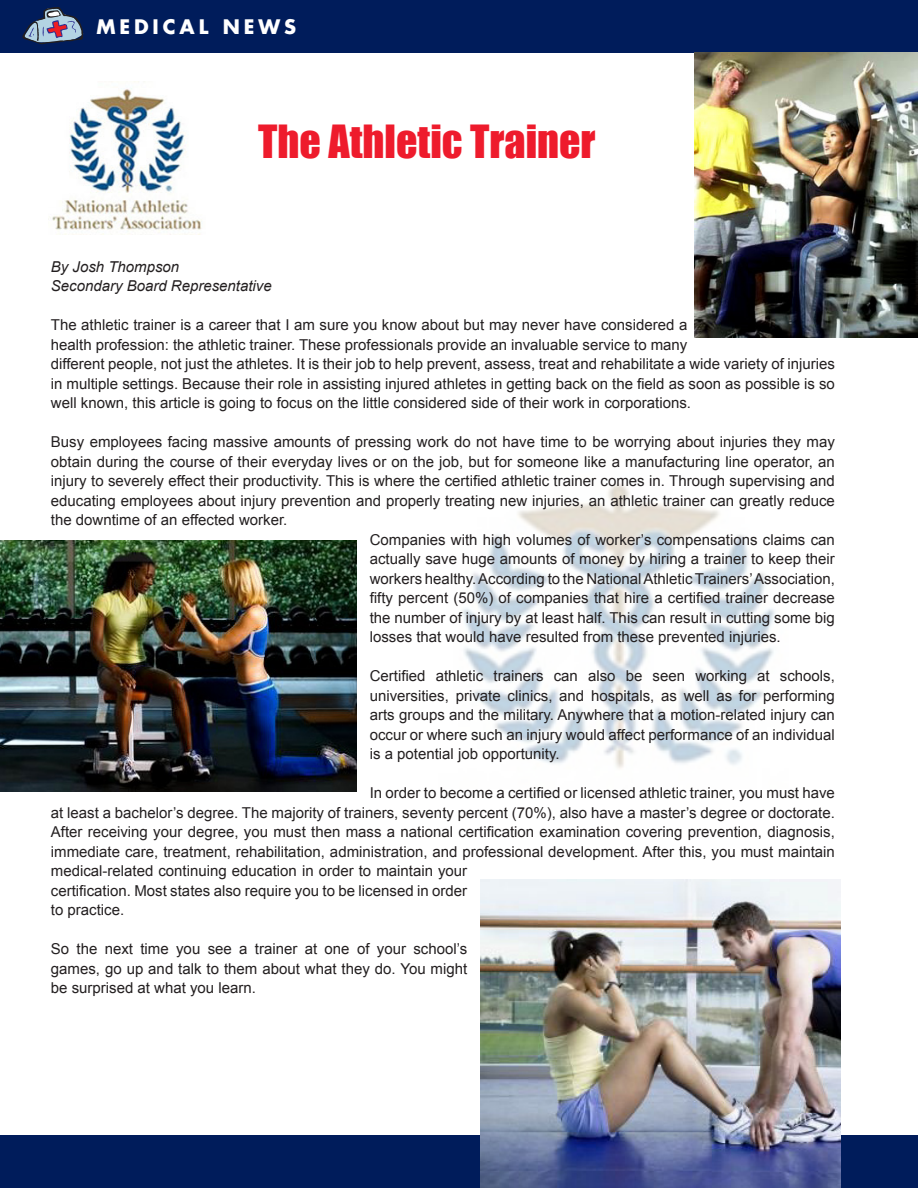
<style>
.page{position:relative;width:918px;height:1188px;background:#fff}
.page>*{position:absolute;margin:0;border:0;box-sizing:border-box;transform-origin:0 0}
.t1{font:42px "Impact";color:#ee1b2c}
.t2{font:700 19.5px "Futura";letter-spacing:.2em;color:#fff}
.t3{font:15px/19.5px "Arial";color:#231f20}
.t4{font:italic 15px/19.5px "Arial";color:#231f20}
</style>
<div class="page">
<div style="left:0;top:1136px;width:918px;height:52px;background:#001c5b"></div>
<img style="left:462px;top:483px;width:313px;height:286px">
<div style="left:0;top:0;width:918px;height:52px;background:#001c5b"></div>
<svg style="left:22px;top:7px;width:61px;height:37px"></svg>
<img style="left:52px;top:81px;width:150px;height:153px">
<img style="left:481px;top:879px;width:359px;height:309px">
<img style="left:0;top:540px;width:356px;height:252px">
<img style="left:694px;top:52px;width:224px;height:286px">
<h2 class="t2" style="left:96px;top:14px;width:201px">MEDICAL NEWS</h2>
<h1 class="t1" style="left:258px;top:115px;width:339px">The Athletic Trainer</h1>
<p class="t4" style="left:51px;top:257px;width:222px">By Josh Thompson<br>Secondary Board Representative</p>
<p class="t3" style="left:51px;top:315px;width:786px">The athletic trainer is a career that I am sure you know about but may never have considered a<br>health profession: the athletic trainer. These professionals provide an invaluable service to many<br>different people, not just the athletes. It is their job to help prevent, assess, treat and rehabilitate a wide variety of injuries in multiple settings. Because their role in assisting injured athletes in getting back on the field as soon as possible is so well known, this article is going to focus on the little considered side of their work in corporations.</p>
<p class="t3" style="left:51px;top:432px;width:786px">Busy employees facing massive amounts of pressing work do not have time to be worrying about injuries they may</p>
<p class="t3" style="left:51px;top:452px;width:786px">obtain during the course of their everyday lives or on the job, but for someone like a manufacturing line operator, an</p>
<p class="t3" style="left:51px;top:471px;width:786px">injury to severely effect their productivity. This is where the certified athletic trainer comes in. Through supervising and</p>
<p class="t3" style="left:51px;top:491px;width:786px">educating employees about injury prevention and properly treating new injuries, an athletic trainer can greatly reduce</p>
<p class="t3" style="left:51px;top:510px;width:238px">the downtime of an effected worker.</p>
<p class="t3" style="left:370px;top:530px;width:467px">Companies with high volumes of worker’s compensations claims can</p>
<p class="t3" style="left:370px;top:549px;width:467px">actually save huge amounts of money by hiring a trainer to keep their</p>
<p class="t3" style="left:370px;top:569px;width:467px">workers healthy. According to the National Athletic Trainers’ Association,</p>
<p class="t3" style="left:370px;top:588px;width:467px">fifty percent (50%) of companies that hire a certified trainer decrease</p>
<p class="t3" style="left:370px;top:608px;width:467px">the number of injury by at least half. This can result in cutting some big</p>
<p class="t3" style="left:370px;top:627px;width:413px">losses that would have resulted from these prevented injuries.</p>
<p class="t3" style="left:370px;top:666px;width:467px;text-align:justify">Certified athletic trainers can also be seen working at schools, universities, private clinics, and hospitals, as well as for performing arts groups and the military. Anywhere that a motion-related injury can occur or where such an injury would affect performance of an individual is a potential job opportunity.</p>
<p class="t3" style="left:51px;top:783px;width:786px;text-indent:319px">In order to become a certified or licensed athletic trainer, you must have at least a bachelor’s degree. The majority of trainers, seventy percent (70%), also have a master’s degree or doctorate.<br>After receiving your degree, you must then mass a national certification examination covering prevention, diagnosis, immediate care, treatment, rehabilitation, administration, and professional development. After this, you must maintain medical-related continuing education in order to maintain your<br>certification. Most states also require you to be licensed in order<br>to practice.</p>
<p class="t3" style="left:51px;top:939px;width:418px;text-align:justify">So the next time you see a trainer at one of your school’s games, go up and talk to them about what they do. You might be surprised at what you learn.</p>
</div>
